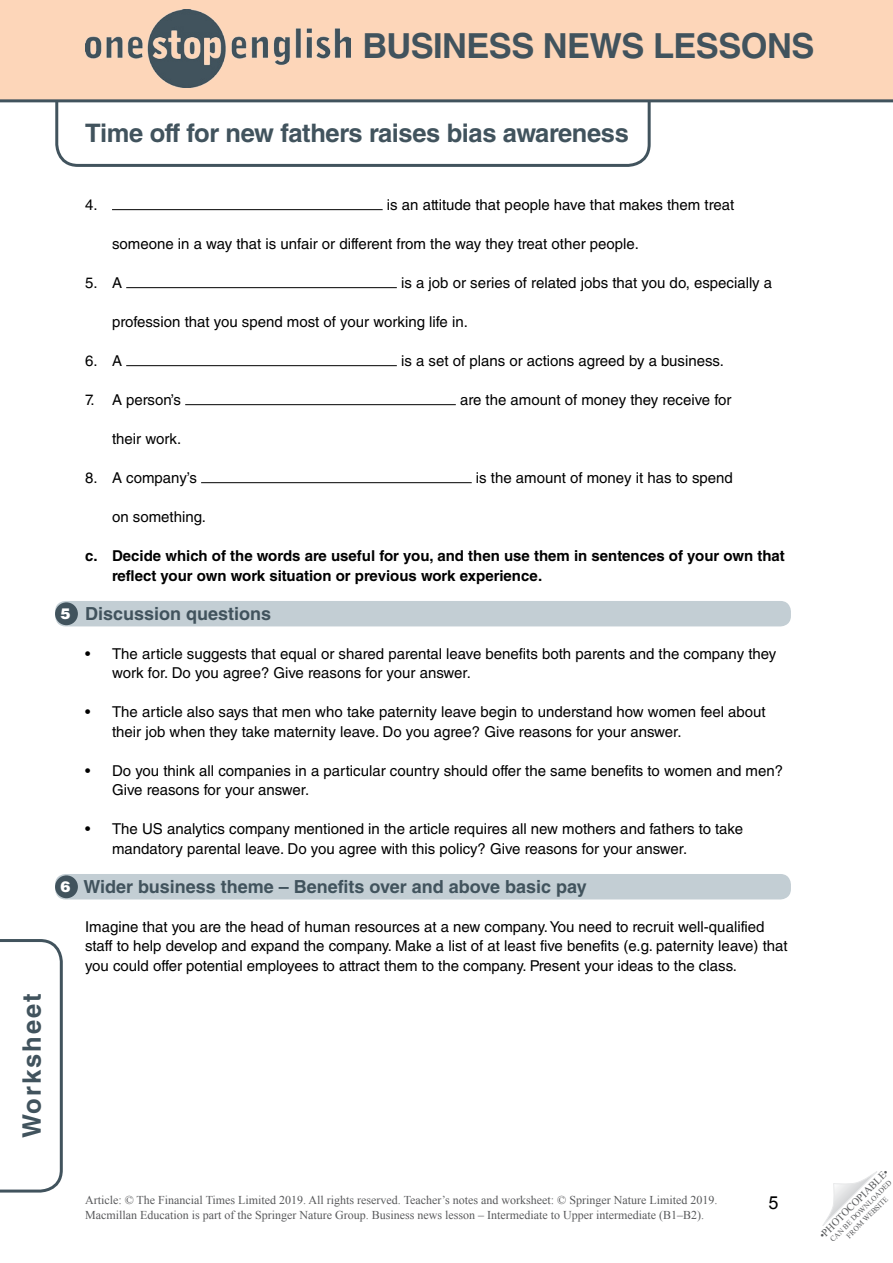
<style>
.page{position:relative;width:893px;height:1263px;background:#fff}
.page>*{position:absolute;margin:0;border:0;box-sizing:border-box;transform-origin:0 0}
.t1{font:700 34.5px "Helvetica LT Std";letter-spacing:-.015em;color:#41535d}
.t2{font:700 25.5px "Helvetica LT Std";letter-spacing:-.015em;color:#41535d}
.t3{font:700 25.5px "Helvetica LT Std";letter-spacing:.08em;color:#41535d}
.WS__Exercise_title{font:700 18px "Helvetica LT Std";color:#41535d}
.t4{font:18px "Arial";color:#000}
.TN__Body_text{font:15px/19.5px "Helvetica LT Std";color:#000}
.t5{font:700 15px/19.5px "Helvetica LT Std";color:#000}
.t6{font:900 15px "Helvetica LT Std";color:#fff}
.t7{font:12px/14.4px "Times New Roman";color:#58595b}
.t8{font:10.5px "Times New Roman";color:#58595b}
.t9{font:7.5px/9px "Times New Roman";color:#58595b;text-align:center}
</style>
<div class="page">
<svg style="left:54px;top:102px;width:598px;height:65px"></svg>
<svg style="left:822px;top:1171px;width:55px;height:55px"></svg>
<div style="left:0;top:0;width:893px;height:101px;background:#fdd6b9"></div>
<hr style="left:0;top:99px;width:893px;height:3px;background:#41535d">
<img style="left:86px;top:10px;width:265px;height:78px">
<svg style="left:0;top:939px;width:63px;height:254px"></svg>
<div style="left:55px;top:601px;width:736px;height:25px;background:#c3ced4;border-radius:10px"></div>
<div style="left:55px;top:874px;width:736px;height:25px;background:#c3ced4;border-radius:10px"></div>
<hr style="left:112px;top:209px;width:271px;height:1px;background:#000">
<hr style="left:126px;top:287px;width:271px;height:1px;background:#000">
<hr style="left:126px;top:365px;width:271px;height:1px;background:#000">
<hr style="left:185px;top:404px;width:271px;height:1px;background:#000">
<hr style="left:201px;top:482px;width:271px;height:1px;background:#000">
<div style="left:55px;top:602px;width:23px;height:23px;background:#41535d;border-radius:50%"></div>
<div style="left:55px;top:875px;width:23px;height:23px;background:#41535d;border-radius:50%"></div>
<h1 class="t1" style="left:362px;top:25px;width:453px">BUSINESS NEWS LESSONS</h1>
<h2 class="t2" style="left:85px;top:118px;width:545px">Time off for new fathers raises bias awareness</h2>
<h2 class="t3" style="left:16px;top:1138px;width:146px;rotate:-90deg">Worksheet</h2>
<p class="t6" style="left:61px;top:604px;width:12px">5</p>
<p class="t6" style="left:61px;top:877px;width:12px">6</p>
<p class="TN__Body_text" style="left:85px;top:195px;width:14px">4.</p>
<p class="TN__Body_text" style="left:387px;top:195px;width:349px">is an attitude that people have that makes them treat</p>
<p class="TN__Body_text" style="left:112px;top:234px;width:528px">someone in a way that is unfair or different from the way they treat other people.</p>
<p class="TN__Body_text" style="left:85px;top:273px;width:39px">5. A</p>
<p class="TN__Body_text" style="left:401px;top:273px;width:373px">is a job or series of related jobs that you do, especially a</p>
<p class="TN__Body_text" style="left:112px;top:312px;width:357px">profession that you spend most of your working life in.</p>
<p class="TN__Body_text" style="left:85px;top:351px;width:39px">6. A</p>
<p class="TN__Body_text" style="left:401px;top:351px;width:325px">is a set of plans or actions agreed by a business.</p>
<p class="TN__Body_text" style="left:85px;top:390px;width:97px">7. A person’s</p>
<p class="TN__Body_text" style="left:460px;top:390px;width:273px">are the amount of money they receive for</p>
<p class="TN__Body_text" style="left:112px;top:429px;width:71px">their work.</p>
<p class="TN__Body_text" style="left:85px;top:468px;width:113px">8. A company’s</p>
<p class="TN__Body_text" style="left:476px;top:468px;width:259px">is the amount of money it has to spend</p>
<p class="TN__Body_text" style="left:112px;top:507px;width:95px">on something.</p>
<p class="t5" style="left:112px;top:546px;width:674px;text-indent:-27px">c. Decide which of the words are useful for you, and then use them in sentences of your own that reflect your own work situation or previous work experience.</p>
<p class="WS__Exercise_title" style="left:85px;top:602px;width:188px">Discussion questions</p>
<p class="TN__Body_text" style="left:112px;top:643px;width:666px;text-indent:-27px">• The article suggests that equal or shared parental leave benefits both parents and the company they work for. Do you agree? Give reasons for your answer.</p>
<p class="TN__Body_text" style="left:112px;top:702px;width:655px;text-indent:-27px">• The article also says that men who take paternity leave begin to understand how women feel about their job when they take maternity leave. Do you agree? Give reasons for your answer.</p>
<p class="TN__Body_text" style="left:112px;top:760px;width:672px;text-indent:-27px">• Do you think all companies in a particular country should offer the same benefits to women and men?<br>Give reasons for your answer.</p>
<p class="TN__Body_text" style="left:112px;top:819px;width:632px;text-indent:-27px">• The US analytics company mentioned in the article requires all new mothers and fathers to take mandatory parental leave. Do you agree with this policy? Give reasons for your answer.</p>
<p class="WS__Exercise_title" style="left:84px;top:875px;width:505px">Wider business theme – Benefits over and above basic pay</p>
<p class="TN__Body_text" style="left:85px;top:916px;width:704px">Imagine that you are the head of human resources at a new company. You need to recruit well-qualified staff to help develop and expand the company. Make a list of at least five benefits (e.g. paternity leave) that you could offer potential employees to attract them to the company. Present your ideas to the class.</p>
<p class="t7" style="left:85px;top:1193px;width:634px">Article: © The Financial Times Limited 2019. All rights reserved. Teacher’s notes and worksheet: © Springer Nature Limited 2019.<br>Macmillan Education is part of the Springer Nature Group. Business news lesson – Intermediate to Upper intermediate (B1–B2).</p>
<p class="t4" style="left:769px;top:1191px;width:12px">5</p>
<p class="t8" style="left:816px;top:1232px;width:95px;rotate:-45deg">•PHOTOCOPIABLE•</p>
<p class="t9" style="left:828px;top:1237px;width:85px;rotate:-45deg">CAN BE DOWNLOADED<br>FROM WEBSITE</p>
</div>
